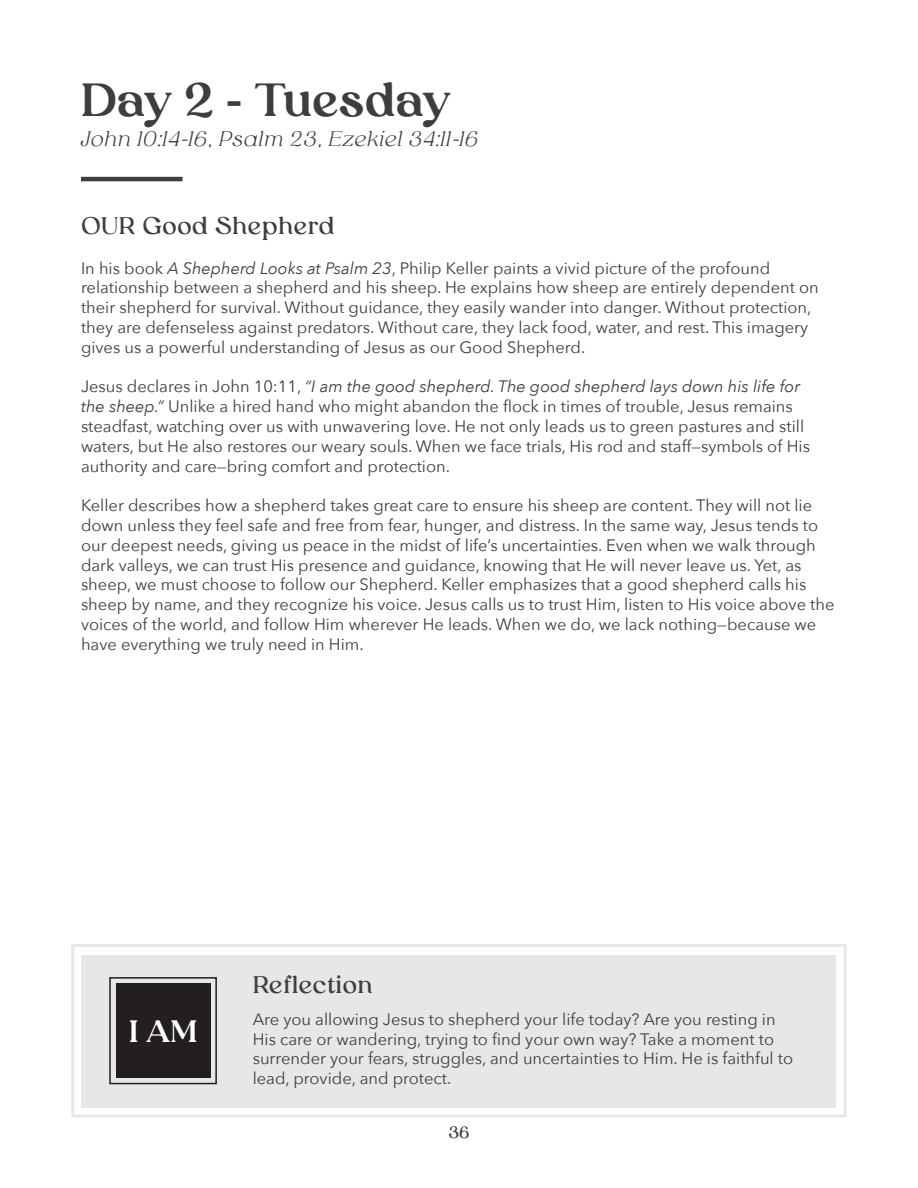
<style>
.page{position:relative;width:918px;height:1188px;background:#fff}
.page>*{position:absolute;margin:0;border:0;box-sizing:border-box;transform-origin:0 0}
.t1{font:900 46.5px "Kingand Queen";letter-spacing:-.01em;color:#3e3e3f}
.t2{font:900 30.9px "Kingand Queen";color:#fff}
.t3{font:700 24px "Kingand Queen";color:#3e3e3f}
.t4{font:italic 300 21px "Kingand Queen";color:#3e3e3f}
.t5{font:16.5px/19.8px "Avenir Next";color:#3e3e3f}
.t6{font:700 16.5px "Kingand Queen";color:#3e3e3f}
.s1{font-style:italic}
</style>
<div class="page">
<hr style="left:81px;top:177px;width:102px;height:4px;background:#3e3e3f">
<div style="left:71px;top:944px;width:776px;height:174px;border:3px solid #e6e7e9"></div>
<div style="left:82px;top:955px;width:754px;height:152px;background:#e6e7e9"></div>
<div style="left:116px;top:983px;width:94px;height:95px;background:#231f20"></div>
<div style="left:109px;top:977px;width:108px;height:107px;border:2px solid #231f20"></div>
<p class="t1" style="left:81px;top:72px;width:372px">Day 2 - Tuesday</p>
<p class="t4" style="left:81px;top:126px;width:400px">John 10:14-16, Psalm 23, Ezekiel 34:11-16</p>
<p class="t3" style="left:81px;top:211px;width:255px">OUR Good Shepherd</p>
<p class="t5" style="left:81px;top:257px;width:739px">In his book <span class="s1">A Shepherd Looks at Psalm 23</span>, Philip Keller paints a vivid picture of the profound relationship between a shepherd and his sheep. He explains how sheep are entirely dependent on their shepherd for survival. Without guidance, they easily wander into danger. Without protection, they are defenseless against predators. Without care, they lack food, water, and rest. This imagery gives us a powerful understanding of Jesus as our Good Shepherd.</p>
<p class="t5" style="left:81px;top:376px;width:731px">Jesus declares in John 10:11, <span class="s1">“I am the good shepherd. The good shepherd lays down his life for the sheep.”</span> Unlike a hired hand who might abandon the flock in times of trouble, Jesus remains steadfast, watching over us with unwavering love. He not only leads us to green pastures and still waters, but He also restores our weary souls. When we face trials, His rod and staff—symbols of His authority and care—bring comfort and protection.</p>
<p class="t5" style="left:81px;top:495px;width:755px">Keller describes how a shepherd takes great care to ensure his sheep are content. They will not lie down unless they feel safe and free from fear, hunger, and distress. In the same way, Jesus tends to our deepest needs, giving us peace in the midst of life’s uncertainties. Even when we walk through dark valleys, we can trust His presence and guidance, knowing that He will never leave us. Yet, as sheep, we must choose to follow our Shepherd. Keller emphasizes that a good shepherd calls his sheep by name, and they recognize his voice. Jesus calls us to trust Him, listen to His voice above the voices of the world, and follow Him wherever He leads. When we do, we lack nothing—because we have everything we truly need in Him.</p>
<p class="t2" style="left:129px;top:1013px;width:70px">I AM</p>
<p class="t3" style="left:253px;top:970px;width:122px">Reflection</p>
<p class="t5" style="left:253px;top:1008px;width:542px">Are you allowing Jesus to shepherd your life today? Are you resting in His care or wandering, trying to find your own way? Take a moment to surrender your fears, struggles, and uncertainties to Him. He is faithful to lead, provide, and protect.</p>
<p class="t6" style="left:448px;top:1122px;width:23px">36</p>
</div>
